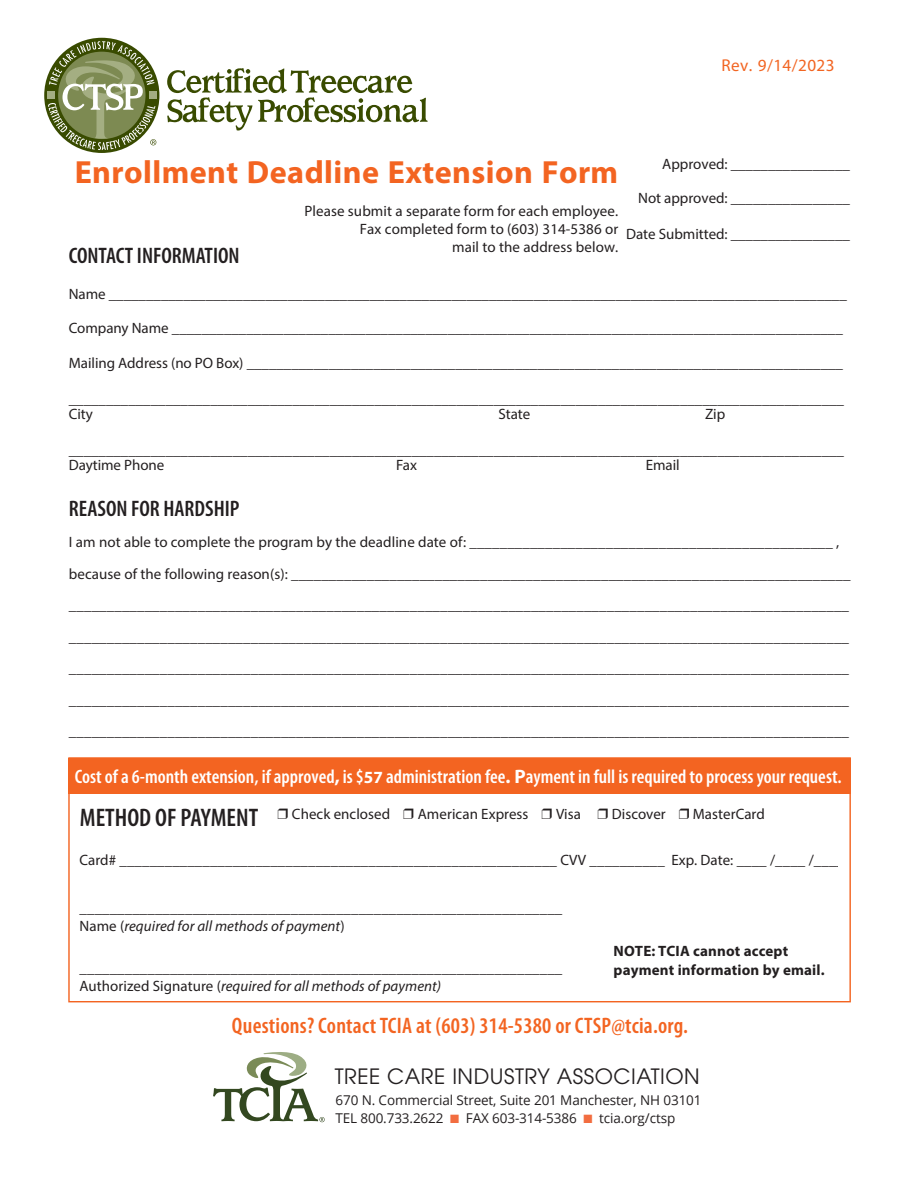
<style>
.page{position:relative;width:918px;height:1188px;background:#fff}
.page>*{position:absolute;margin:0;border:0;box-sizing:border-box;transform-origin:0 0}
.t1{font:700 45px "Myriad Arabic";letter-spacing:.01em;color:#f36421}
.t2{font:24px "Myriad Arabic";letter-spacing:.02em;color:#f26522}
.t3{font:600 condensed 22.5px "Myriad Pro";letter-spacing:.01em;color:#f36421}
.t4{font:600 condensed 22.5px "Myriad Pro";color:#231f20}
.t5{font:21px "Avant Garde";letter-spacing:.025em;color:#231f20}
.t6{font:600 condensed 19.5px "Myriad Pro";color:#fff}
.t7{font:15px/31.5px "Myriad Pro";letter-spacing:.005em;color:#231f20}
.t8{font:700 15px/18.6px "Myriad Pro";letter-spacing:.01em;color:#231f20}
.t9{font:13.5px/18px "Open Sans";letter-spacing:-.01em;color:#231f20}
.s1{font-weight:700;font-stretch:normal}
.s2{font-family:"Myriad Arabic";font-weight:700;font-stretch:normal;font-size:24px}
.s3{font-weight:600;font-stretch:condensed;font-size:25.5px}
.s4{font-style:italic}
.s5{color:#f26d40}
</style>
<div class="page">
<div style="left:68px;top:758px;width:782px;height:36px;background:#f36421"></div>
<svg style="left:167px;top:68px;width:261px;height:63px"></svg>
<div style="left:44px;top:38px;width:115px;height:115px;background:#394b00;border-radius:50%"></div>
<div style="left:149px;top:91px;width:8px;height:7px;background:#a4ae82"></div>
<svg style="left:48px;top:41px;width:108px;height:109px"></svg>
<svg style="left:213px;top:1052px;width:112px;height:70px"></svg>
<h2 class="t2" style="left:721px;top:49px;width:115px">Rev. 9/14/2023</h2>
<p class="t7" style="left:662px;top:148px;width:189px">Approved: ________________</p>
<p class="t7" style="left:638px;top:182px;width:213px">Not approved: ________________</p>
<p class="t7" style="left:626px;top:218px;width:225px">Date Submitted: ________________</p>
<h1 class="t1" style="left:75px;top:142px;width:545px">Enrollment Deadline Extension Form</h1>
<p class="t7" style="left:304px;top:201px;width:315px;line-height:18px;text-align:right">Please submit a separate form for each employee.<br>Fax completed form to (603) 314-5386 or<br>mail to the address below.</p>
<h3 class="t4" style="left:69px;top:243px;width:172px">CONTACT INFORMATION</h3>
<p class="t7" style="left:69px;top:278px;width:780px">Name ___________________________________________________________________________________________________</p>
<p class="t7" style="left:69px;top:312px;width:776px">Company Name __________________________________________________________________________________________</p>
<p class="t7" style="left:69px;top:347px;width:776px">Mailing Address (no PO Box) ________________________________________________________________________________</p>
<p class="t7" style="left:69px;top:391px;width:777px;line-height:15px">________________________________________________________________________________________________________<br>City</p>
<p class="t7" style="left:499px;top:398px;width:33px">State</p>
<p class="t7" style="left:705px;top:398px;width:22px">Zip</p>
<p class="t7" style="left:69px;top:442px;width:777px;line-height:15px">________________________________________________________________________________________________________<br>Daytime Phone</p>
<p class="t7" style="left:396px;top:449px;width:22px">Fax</p>
<p class="t7" style="left:646px;top:449px;width:35px">Email</p>
<h3 class="t4" style="left:69px;top:496px;width:172px">REASON FOR HARDSHIP</h3>
<p class="t7" style="left:69px;top:526px;width:783px">I am not able to complete the program by the deadline date of: ________________________________________________ , because of the following reason(s): __________________________________________________________________________ _______________________________________________________________________________________________________ _______________________________________________________________________________________________________ _______________________________________________________________________________________________________ _______________________________________________________________________________________________________ _______________________________________________________________________________________________________</p>
<h3 class="t6" style="left:75px;top:766px;width:769px">Cost of a 6-month extension, if approved<span class="s1">,</span> is $<span class="s2">57</span> administration fee<span class="s1">. P</span>ayment in full is required to process your request.</h3>
<p class="t7" style="left:80px;top:798px;width:686px"><span class="s3">METHOD OF PAYMENT</span> ❒ Check enclosed ❒ American Express ❒ Visa ❒ Discover ❒ MasterCard</p>
<p class="t7" style="left:80px;top:844px;width:766px">Card# __________________________________________________________ CVV __________ Exp. Date: ____ /____ /____</p>
<p class="t7" style="left:80px;top:898px;width:484px;line-height:18px">________________________________________________________________<br>Name (<span class="s4">required for all methods of payment</span>)</p>
<p class="t7" style="left:80px;top:958px;width:484px;line-height:18px">________________________________________________________________<br>Authorized Signature (<span class="s4">required for all methods of payment)</span></p>
<p class="t8" style="left:614px;top:941px;width:213px">NOTE: TCIA cannot accept payment information by email.</p>
<h3 class="t3" style="left:232px;top:1014px;width:458px">Questions? Contact TCIA at (603) 314-5380 or CTSP@tcia.org.</h3>
<h3 class="t5" style="left:335px;top:1064px;width:367px">TREE CARE INDUSTRY ASSOCIATION</h3>
<p class="t9" style="left:336px;top:1090px;width:368px">670 N. Commercial Street, Suite 201 Manchester, NH 03101<br>TEL 800.733.2622 <span class="s5">■</span> FAX 603-314-5386 <span class="s5">■</span> tcia.org/ctsp</p>
</div>
